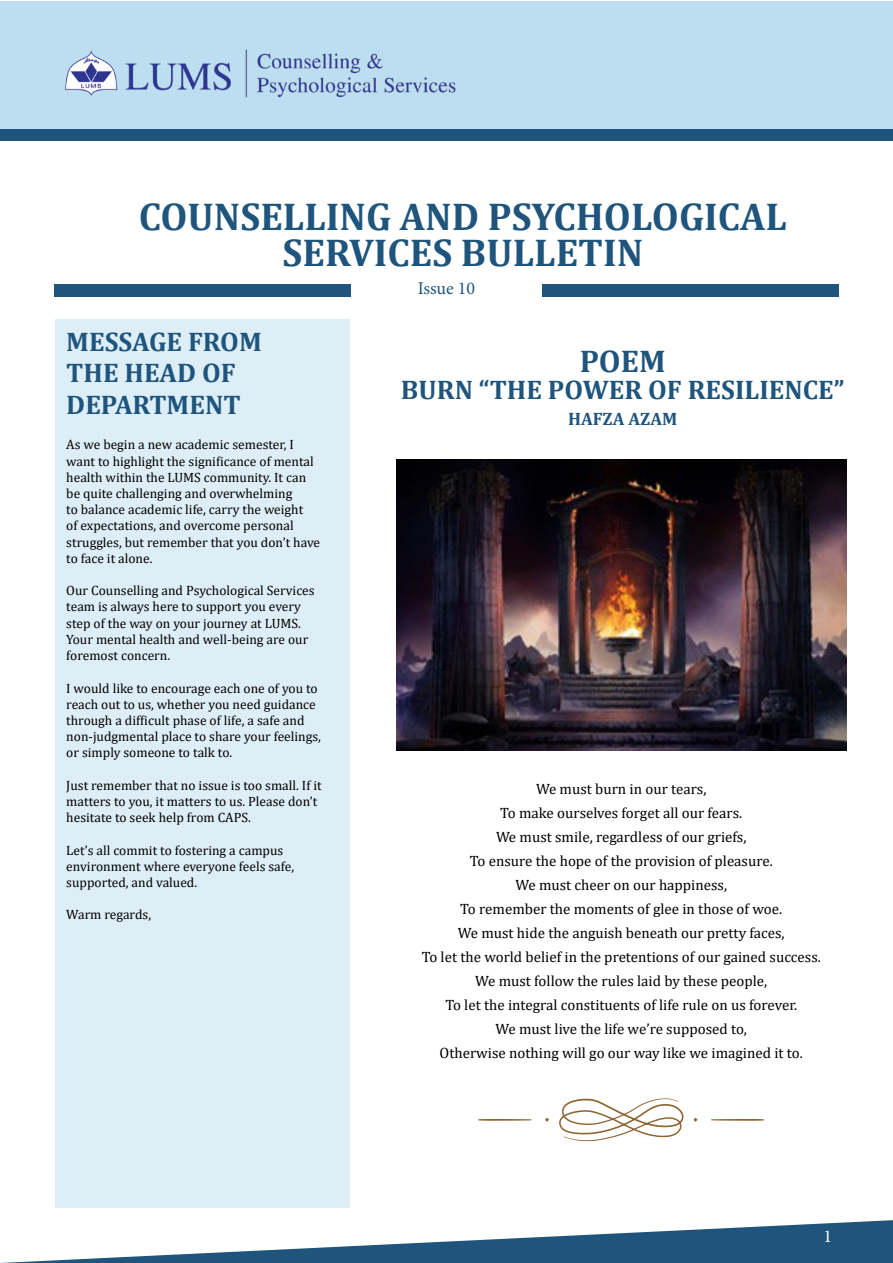
<style>
.page{position:relative;width:893px;height:1263px;background:#fff}
.page>*{position:absolute;margin:0;border:0;box-sizing:border-box;transform-origin:0 0}
.t1{font:700 39px/36px "Cambria";color:#1f557d;text-align:center}
.t2{font:700 31.5px "Cambria";color:#1f557d}
.t3{font:700 27px/31.5px "Cambria";color:#1f557d}
.t4{font:700 18px "Cambria";color:#1f557d}
.t5{font:18px "Minion Pro";letter-spacing:-.005em;color:#1f557d}
.t6{font:18px "Minion Pro";color:#fff}
.t7{font:15px/24px "Cambria";color:#000;text-align:center}
.t8{font:13.5px/16.2px "Cambria";color:#000}
</style>
<div class="page">
<div style="left:543px;top:284px;width:296px;height:13px;background:#1f557d"></div>
<div style="left:54px;top:284px;width:296px;height:13px;background:#1f557d"></div>
<div style="left:0;top:128px;width:892px;height:13px;background:#1f557d"></div>
<div style="left:55px;top:319px;width:294px;height:889px;background:#deeef7"></div>
<svg style="left:1px;top:1220px;width:892px;height:43px"></svg>
<img style="left:396px;top:459px;width:450px;height:291px">
<div style="left:0;top:1px;width:892px;height:127px;background:#bddef0"></div>
<img style="left:65px;top:49px;width:391px;height:49px">
<svg style="left:559px;top:1098px;width:125px;height:43px"></svg>
<svg style="left:545px;top:1117px;width:4px;height:5px"></svg>
<svg style="left:693px;top:1117px;width:4px;height:5px"></svg>
<svg style="left:478px;top:1119px;width:53px;height:2px"></svg>
<svg style="left:711px;top:1119px;width:53px;height:2px"></svg>
<h1 class="t1" style="left:139px;top:198px;width:650px">COUNSELLING AND PSYCHOLOGICAL<br>SERVICES BULLETIN</h1>
<h3 class="t5" style="left:418px;top:277px;width:59px">Issue 10</h3>
<h3 class="t3" style="left:66px;top:325px;width:197px">MESSAGE FROM<br>THE HEAD OF<br>DEPARTMENT</h3>
<p class="t8" style="left:66px;top:437px;width:255px">As we begin a new academic semester, I want to highlight the significance of mental health within the LUMS community. It can be quite challenging and overwhelming<br>to balance academic life, carry the weight<br>of expectations, and overcome personal struggles, but remember that you don’t have to face it alone.</p>
<p class="t8" style="left:66px;top:582px;width:250px">Our Counselling and Psychological Services team is always here to support you every step of the way on your journey at LUMS.<br>Your mental health and well-being are our foremost concern.</p>
<p class="t8" style="left:66px;top:680px;width:256px">I would like to encourage each one of you to reach out to us, whether you need guidance through a difficult phase of life, a safe and non-judgmental place to share your feelings, or simply someone to talk to.</p>
<p class="t8" style="left:66px;top:777px;width:257px">Just remember that no issue is too small. If it matters to you, it matters to us. Please don’t hesitate to seek help from CAPS.</p>
<p class="t8" style="left:66px;top:842px;width:229px">Let’s all commit to fostering a campus environment where everyone feels safe, supported, and valued.</p>
<p class="t8" style="left:66px;top:906px;width:86px">Warm regards,</p>
<h2 class="t2" style="left:580px;top:339px;width:87px">POEM</h2>
<h3 class="t3" style="left:401px;top:374px;width:445px">BURN “THE POWER OF RESILIENCE”</h3>
<h3 class="t4" style="left:568px;top:406px;width:111px">HAFZA AZAM</h3>
<p class="t7" style="left:422px;top:777px;width:401px">We must burn in our tears,<br>To make ourselves forget all our fears.<br>We must smile, regardless of our griefs,<br>To ensure the hope of the provision of pleasure.<br>We must cheer on our happiness,<br>To remember the moments of glee in those of woe.<br>We must hide the anguish beneath our pretty faces,<br>To let the world belief in the pretentions of our gained success.<br>We must follow the rules laid by these people,<br>To let the integral constituents of life rule on us forever.<br>We must live the life we’re supposed to,<br>Otherwise nothing will go our way like we imagined it to.</p>
<h3 class="t6" style="left:824px;top:1224px;width:10px">1</h3>
</div>
